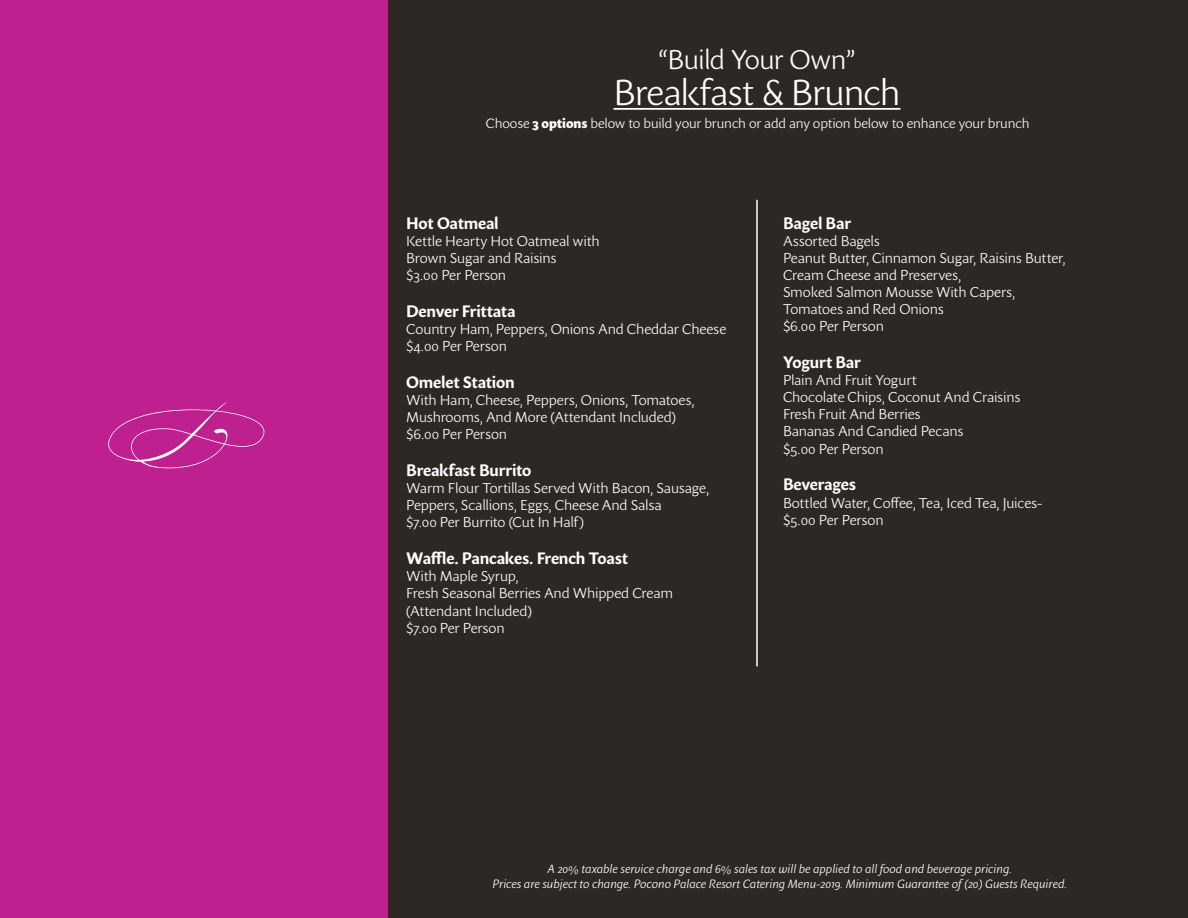
<style>
.page{position:relative;width:1188px;height:918px;background:#fff}
.page>*{position:absolute;margin:0;border:0;box-sizing:border-box;transform-origin:0 0}
.t1{font:300 35.85px "Sharik Sans";letter-spacing:-.03em;color:#fff}
.t2{font:300 27px "Sharik Sans";letter-spacing:-.025em;color:#fff}
.t3{font:700 16.5px "Sharik Sans";letter-spacing:-.015em;color:#fff}
.t4{font:300 14.25px/17.1px "Sharik Sans";letter-spacing:-.01em;color:#fff}
.t5{font:300 13.5px "Sharik Sans";letter-spacing:-.01em;color:#fff}
.t6{font:italic 300 12px "Sharik Sans";color:#fff}
.s1{font-weight:900}
</style>
<div class="page">
<div style="left:0;top:0;width:388px;height:918px;background:#be208f"></div>
<div style="left:388px;top:0;width:800px;height:918px;background:#2d2824"></div>
<hr style="left:614px;top:108px;width:286px;height:2px;background:#fff">
<svg style="left:108px;top:402px;width:157px;height:66px"></svg>
<hr style="left:756px;top:200px;width:2px;height:466px;background:#fff">
<p class="t2" style="left:658px;top:41px;width:199px">“Build Your Own”</p>
<p class="t1" style="left:614px;top:68px;width:288px">Breakfast &amp; Brunch</p>
<p class="t5" style="left:486px;top:114px;width:545px">Choose <span class="s1">3 options</span> below to build your brunch or add any option below to enhance your brunch</p>
<p class="t3" style="left:406px;top:211px;width:94px">Hot Oatmeal</p>
<p class="t4" style="left:406px;top:232px;width:195px">Kettle Hearty Hot Oatmeal with</p>
<p class="t4" style="left:406px;top:249px;width:152px">Brown Sugar and Raisins</p>
<p class="t4" style="left:406px;top:266px;width:102px">$3.00 Per Person</p>
<p class="t3" style="left:406px;top:299px;width:111px">Denver Frittata</p>
<p class="t4" style="left:406px;top:320px;width:322px">Country Ham, Peppers, Onions And Cheddar Cheese</p>
<p class="t4" style="left:406px;top:337px;width:102px">$4.00 Per Person</p>
<p class="t3" style="left:406px;top:370px;width:110px">Omelet Station</p>
<p class="t4" style="left:406px;top:391px;width:290px">With Ham, Cheese, Peppers, Onions, Tomatoes,<br>Mushrooms, And More (Attendant Included)</p>
<p class="t4" style="left:406px;top:425px;width:102px">$6.00 Per Person</p>
<p class="t3" style="left:406px;top:458px;width:127px">Breakfast Burrito</p>
<p class="t4" style="left:406px;top:479px;width:304px">Warm Flour Tortillas Served With Bacon, Sausage,<br>Peppers, Scallions, Eggs, Cheese And Salsa</p>
<p class="t4" style="left:406px;top:513px;width:179px">$7.00 Per Burrito (Cut In Half)</p>
<p class="t3" style="left:406px;top:547px;width:223px">Waffle. Pancakes. French Toast</p>
<p class="t4" style="left:406px;top:567px;width:114px">With Maple Syrup,</p>
<p class="t4" style="left:406px;top:585px;width:268px">Fresh Seasonal Berries And Whipped Cream</p>
<p class="t4" style="left:406px;top:602px;width:127px">(Attendant Included)</p>
<p class="t4" style="left:406px;top:619px;width:100px">$7.00 Per Person</p>
<p class="t3" style="left:783px;top:211px;width:70px">Bagel Bar</p>
<p class="t4" style="left:783px;top:232px;width:98px">Assorted Bagels</p>
<p class="t4" style="left:783px;top:249px;width:284px">Peanut Butter, Cinnamon Sugar, Raisins Butter,<br>Cream Cheese and Preserves,</p>
<p class="t4" style="left:783px;top:283px;width:234px">Smoked Salmon Mousse With Capers,<br>Tomatoes and Red Onions</p>
<p class="t4" style="left:783px;top:317px;width:102px">$6.00 Per Person</p>
<p class="t3" style="left:783px;top:350px;width:79px">Yogurt Bar</p>
<p class="t4" style="left:783px;top:371px;width:135px">Plain And Fruit Yogurt</p>
<p class="t4" style="left:783px;top:388px;width:239px">Chocolate Chips, Coconut And Craisins</p>
<p class="t4" style="left:783px;top:405px;width:139px">Fresh Fruit And Berries</p>
<p class="t4" style="left:783px;top:423px;width:182px">Bananas And Candied Pecans</p>
<p class="t4" style="left:783px;top:440px;width:102px">$5.00 Per Person</p>
<p class="t3" style="left:783px;top:473px;width:75px">Beverages</p>
<p class="t4" style="left:783px;top:494px;width:261px">Bottled Water, Coffee, Tea, Iced Tea, Juices-</p>
<p class="t4" style="left:783px;top:511px;width:102px">$5.00 Per Person</p>
<p class="t6" style="left:548px;top:861px;width:466px">A 20% taxable service charge and 6% sales tax will be applied to all food and beverage pricing.</p>
<p class="t6" style="left:493px;top:875px;width:576px">Prices are subject to change. Pocono Palace Resort Catering Menu-2019. Minimum Guarantee of (20) Guests Required.</p>
</div>
